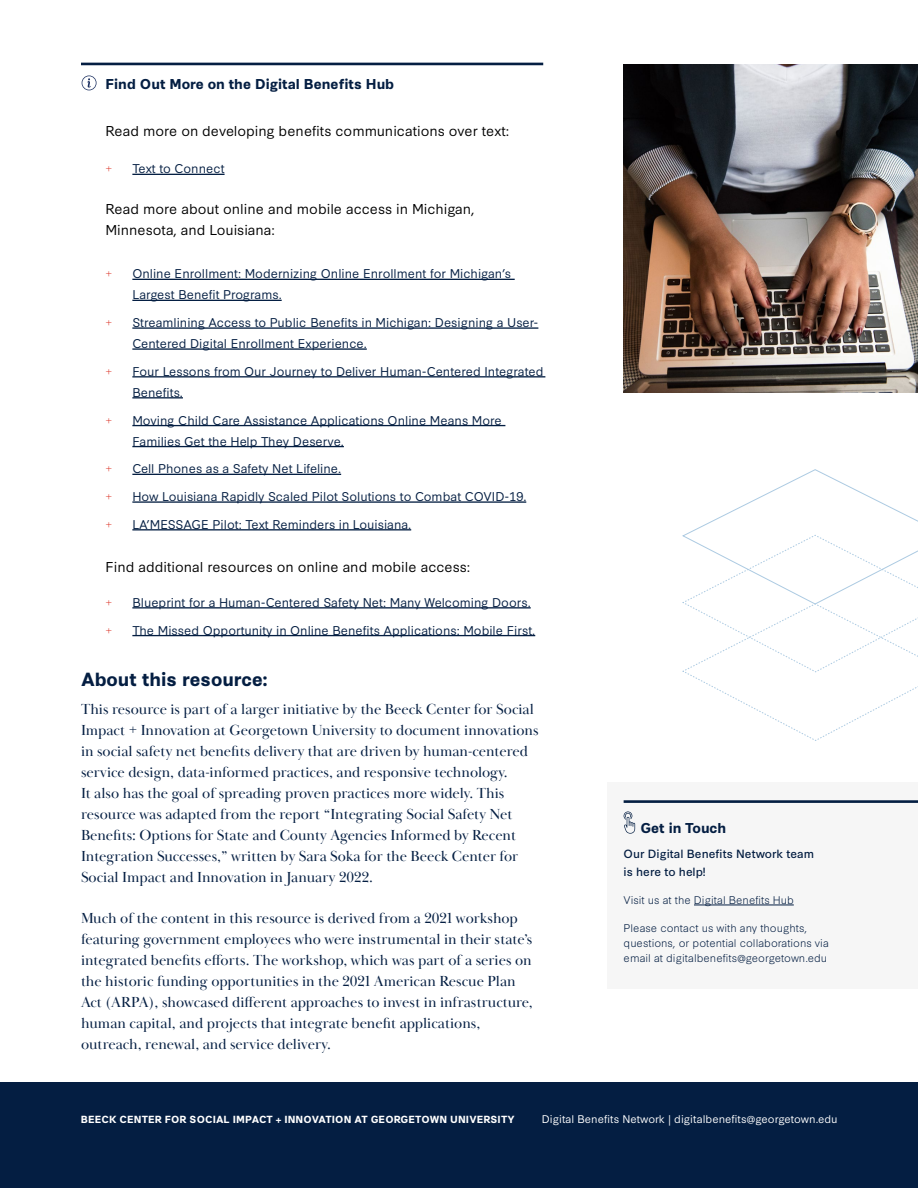
<style>
.page{position:relative;width:918px;height:1188px;background:#fff}
.page>*{position:absolute;margin:0;border:0;box-sizing:border-box;transform-origin:0 0}
.t1{font:700 18px "Synthese";color:#041e42}
.t2{font:15px/21px "Baskerville Display PT";color:#041e42}
.t3{font:13.5px/21px "Synthese";color:#000}
.t4{font:700 13.5px "Synthese";color:#041e42}
.t5{font:12px/21px "Synthese";color:#041e42}
.t6{font:12px "Baskerville Display PT";color:#da291c}
.t7{font:11.25px/18px "Synthese";color:#041e42}
.t8{font:300 10.5px/15px "Synthese";color:#041e42}
.t9{font:10.5px "Synthese";color:#fff}
.t10{font:700 9.75px "Synthese";letter-spacing:.01em;color:#fff}
</style>
<div class="page">
<img style="left:624px;top:65px;width:294px;height:327px">
<svg style="left:682px;top:469px;width:236px;height:272px"></svg>
<div style="left:0;top:1082px;width:918px;height:106px;background:#041e42"></div>
<div style="left:608px;top:782px;width:310px;height:207px;background:#f6f6f6"></div>
<svg style="left:624px;top:811px;width:11px;height:23px"></svg>
<hr style="left:624px;top:800px;width:294px;height:3px;background:#041e42">
<hr style="left:694px;top:905px;width:100px;height:1px;background:#041e42">
<hr style="left:81px;top:63px;width:462px;height:2px;background:#041e42">
<hr style="left:132px;top:174px;width:93px;height:1px;background:#041e42">
<hr style="left:132px;top:279px;width:383px;height:1px;background:#041e42">
<hr style="left:132px;top:300px;width:150px;height:1px;background:#041e42">
<hr style="left:132px;top:327px;width:406px;height:2px;background:#041e42">
<hr style="left:132px;top:348px;width:235px;height:2px;background:#041e42">
<hr style="left:132px;top:376px;width:413px;height:1px;background:#041e42">
<hr style="left:132px;top:397px;width:51px;height:1px;background:#041e42">
<hr style="left:132px;top:425px;width:373px;height:1px;background:#041e42">
<hr style="left:132px;top:446px;width:212px;height:1px;background:#041e42">
<hr style="left:132px;top:474px;width:209px;height:1px;background:#041e42">
<hr style="left:132px;top:501px;width:394px;height:2px;background:#041e42">
<hr style="left:132px;top:529px;width:279px;height:1px;background:#041e42">
<hr style="left:132px;top:607px;width:399px;height:2px;background:#041e42">
<hr style="left:132px;top:635px;width:403px;height:1px;background:#041e42">
<svg style="left:82px;top:75px;width:15px;height:15px"></svg>
<p class="t4" style="left:105px;top:73px;width:290px">Find Out More on the Digital Benefits Hub</p>
<p class="t3" style="left:105px;top:119px;width:405px">Read more on developing benefits communications over text:</p>
<p class="t6" style="left:105px;top:162px;width:8px">+</p>
<p class="t5" style="left:132px;top:157px;width:94px">Text to Connect</p>
<p class="t3" style="left:105px;top:197px;width:371px">Read more about online and mobile access in Michigan,<br>Minnesota, and Louisiana:</p>
<p class="t6" style="left:105px;top:267px;width:8px">+</p>
<p class="t5" style="left:132px;top:262px;width:380px">Online Enrollment: Modernizing Online Enrollment for Michigan’s<br>Largest Benefit Programs.</p>
<p class="t6" style="left:105px;top:316px;width:8px">+</p>
<p class="t5" style="left:132px;top:311px;width:408px">Streamlining Access to Public Benefits in Michigan: Designing a User-<br>Centered Digital Enrollment Experience.</p>
<p class="t6" style="left:105px;top:365px;width:8px">+</p>
<p class="t5" style="left:132px;top:360px;width:413px">Four Lessons from Our Journey to Deliver Human-Centered Integrated<br>Benefits.</p>
<p class="t6" style="left:105px;top:414px;width:8px">+</p>
<p class="t5" style="left:132px;top:409px;width:371px">Moving Child Care Assistance Applications Online Means More<br>Families Get the Help They Deserve.</p>
<p class="t6" style="left:105px;top:462px;width:8px">+</p>
<p class="t5" style="left:132px;top:457px;width:210px">Cell Phones as a Safety Net Lifeline.</p>
<p class="t6" style="left:105px;top:490px;width:8px">+</p>
<p class="t5" style="left:132px;top:485px;width:396px">How Louisiana Rapidly Scaled Pilot Solutions to Combat COVID-19.</p>
<p class="t6" style="left:105px;top:518px;width:8px">+</p>
<p class="t5" style="left:132px;top:513px;width:280px">LA’MESSAGE Pilot: Text Reminders in Louisiana.</p>
<p class="t3" style="left:105px;top:556px;width:366px">Find additional resources on online and mobile access:</p>
<p class="t6" style="left:105px;top:596px;width:8px">+</p>
<p class="t5" style="left:132px;top:591px;width:400px">Blueprint for a Human-Centered Safety Net: Many Welcoming Doors.</p>
<p class="t6" style="left:105px;top:624px;width:8px">+</p>
<p class="t5" style="left:132px;top:619px;width:405px">The Missed Opportunity in Online Benefits Applications: Mobile First.</p>
<p class="t1" style="left:81px;top:665px;width:188px">About this resource:</p>
<p class="t2" style="left:81px;top:699px;width:459px">This resource is part of a larger initiative by the Beeck Center for Social Impact + Innovation at Georgetown University to document innovations in social safety net benefits delivery that are driven by human-centered service design, data-informed practices, and responsive technology.<br>It also has the goal of spreading proven practices more widely. This resource was adapted from the report “Integrating Social Safety Net Benefits: Options for State and County Agencies Informed by Recent Integration Successes,” written by Sara Soka for the Beeck Center for Social Impact and Innovation in January 2022.</p>
<p class="t2" style="left:81px;top:908px;width:453px">Much of the content in this resource is derived from a 2021 workshop featuring government employees who were instrumental in their state’s integrated benefits efforts. The workshop, which was part of a series on the historic funding opportunities in the 2021 American Rescue Plan Act (ARPA), showcased different approaches to invest in infrastructure, human capital, and projects that integrate benefit applications, outreach, renewal, and service delivery.</p>
<p class="t4" style="left:640px;top:817px;width:87px">Get in Touch</p>
<p class="t7" style="left:624px;top:844px;width:192px">Our Digital Benefits Network team is here to help!</p>
<p class="t8" style="left:624px;top:892px;width:172px">Visit us at the Digital Benefits Hub</p>
<p class="t8" style="left:624px;top:919px;width:207px">Please contact us with any thoughts, questions, or potential collaborations via email at digitalbenefits@georgetown.edu</p>
<p class="t10" style="left:81px;top:1112px;width:435px">BEECK CENTER FOR SOCIAL IMPACT + INNOVATION AT GEORGETOWN UNIVERSITY</p>
<p class="t9" style="left:542px;top:1111px;width:297px">Digital Benefits Network | digitalbenefits@georgetown.edu</p>
</div>
